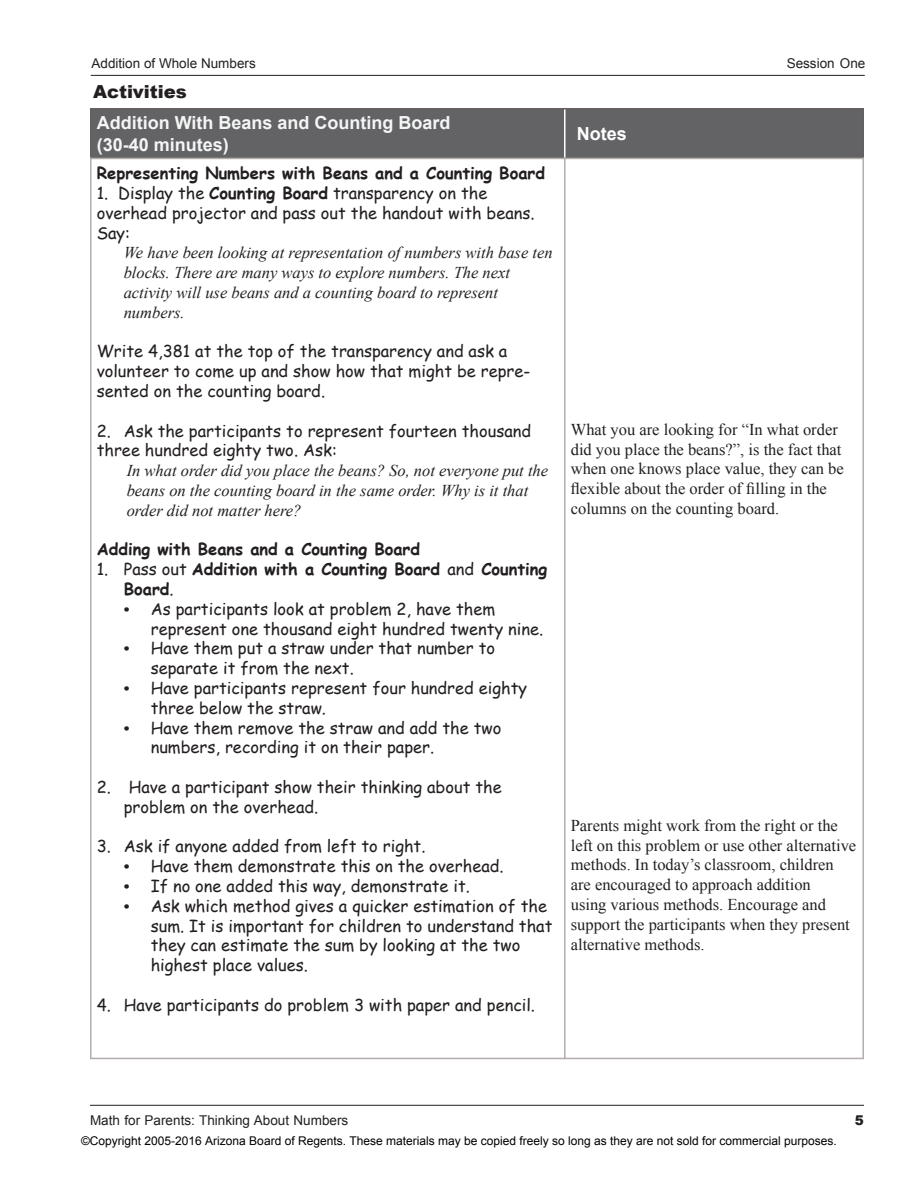
<style>
.page{position:relative;width:918px;height:1188px;background:#fff}
.page>*{position:absolute;margin:0;border:0;box-sizing:border-box;transform-origin:0 0}
.t1{font:700 18px "Arial";color:#f4f5f5}
.t2{font:900 18px "Arial";color:#231f20}
.t3{font:700 18px "Arial";color:#fff}
.t4{font:16.5px/19.8px "Comic Sans MS";color:#231f20}
.t5{font:16.5px/19.8px "Times New Roman";color:#231f20}
.Body_Text_2{font:italic 16.5px/19.8px "Times New Roman";color:#231f20}
.t6{font:700 16.5px/19.8px "Comic Sans MS";color:#231f20}
.t7{font:13.5px "Arial";color:#231f20}
.t8{font:900 13.5px "Arial";color:#231f20}
.t9{font:12px "Arial";color:#000}
.s1{font-weight:700}
.s2{font-weight:400}
.s3{font-family:"Times New Roman";font-weight:700}
</style>
<div class="page">
<hr style="left:91px;top:75px;width:774px;height:1px;background:#231f20">
<hr style="left:90px;top:1105px;width:774px;height:1px;background:#231f20">
<hr style="left:90px;top:108px;width:475px;height:2px;background:#675f5d">
<hr style="left:90px;top:110px;width:2px;height:48px;background:#675f5d">
<hr style="left:565px;top:108px;width:299px;height:2px;background:#675f5d">
<hr style="left:862px;top:110px;width:2px;height:48px;background:#675f5d">
<hr style="left:90px;top:158px;width:474px;height:1px;background:#b3adab">
<hr style="left:90px;top:159px;width:2px;height:899px;background:#b3adab">
<hr style="left:566px;top:158px;width:298px;height:1px;background:#b3adab">
<hr style="left:564px;top:158px;width:2px;height:901px;background:#b3adab">
<div style="left:91px;top:109px;width:772px;height:49px;background:#636366"></div>
<hr style="left:862px;top:159px;width:2px;height:899px;background:#b3adab">
<hr style="left:90px;top:1058px;width:474px;height:1px;background:#b3adab">
<hr style="left:566px;top:1058px;width:298px;height:1px;background:#b3adab">
<p class="t7" style="left:92px;top:56px;width:166px">Addition of Whole Numbers</p>
<p class="t7" style="left:787px;top:56px;width:80px">Session One</p>
<p class="t2" style="left:93px;top:82px;width:95px">Activities</p>
<p class="t1" style="left:97px;top:113px;width:355px">Addition With Beans and Counting Board</p>
<p class="t1" style="left:97px;top:135px;width:134px">(30-40 minutes)</p>
<p class="t6" style="left:97px;top:163px;width:450px">Representing Numbers with Beans and a Counting Board</p>
<p class="t4" style="left:97px;top:182px;width:439px">1. Display the <span class="s1">Counting Board</span> transparency on the overhead projector and pass out the handout with beans.</p>
<p class="t4" style="left:97px;top:222px;width:35px">Say:</p>
<p class="Body_Text_2" style="left:124px;top:243px;width:430px">We have been looking at representation of numbers with base ten blocks. There are many ways to explore numbers. The next</p>
<p class="Body_Text_2" style="left:124px;top:282px;width:376px">activity will use beans and a counting board to represent numbers.</p>
<p class="t4" style="left:97px;top:341px;width:412px">Write 4,381 at the top of the transparency and ask a</p>
<p class="t4" style="left:97px;top:361px;width:435px">volunteer to come up and show how that might be repre&shy;sented on the counting board.</p>
<p class="t4" style="left:97px;top:420px;width:436px">2. Ask the participants to represent fourteen thousand</p>
<p class="t4" style="left:97px;top:440px;width:242px">three hundred eighty two. Ask:</p>
<p class="Body_Text_2" style="left:127px;top:461px;width:423px">In what order did you place the beans? So, not everyone put the beans on the counting board in the same order. Why is it that order did not matter here?</p>
<p class="t6" style="left:97px;top:539px;width:325px">Adding with Beans and a Counting Board</p>
<p class="t6" style="left:124px;top:559px;width:425px;text-indent:-27px"><span class="s2">1. Pass out</span> Addition with a Counting Board <span class="s2">and</span> Counting<br>Board<span class="s2">.</span></p>
<p class="t4" style="left:151px;top:598px;width:394px;text-indent:-27px"><span class="s3">•</span> As participants look at problem 2, have them represent one thousand eight hundred twenty nine.</p>
<p class="t4" style="left:151px;top:638px;width:346px;text-indent:-27px"><span class="s3">•</span> Have them put a straw under that number to separate it from the next.</p>
<p class="t4" style="left:151px;top:677px;width:378px;text-indent:-27px"><span class="s3">•</span> Have participants represent four hundred eighty three below the straw.</p>
<p class="t4" style="left:151px;top:717px;width:352px;text-indent:-27px"><span class="s3">•</span> Have them remove the straw and add the two numbers, recording it on their paper.</p>
<p class="t4" style="left:124px;top:776px;width:379px;text-indent:-27px">2. Have a participant show their thinking about the problem on the overhead.</p>
<p class="t4" style="left:97px;top:836px;width:330px">3. Ask if anyone added from left to right.</p>
<p class="t4" style="left:124px;top:856px;width:381px"><span class="s3">•</span> Have them demonstrate this on the overhead.</p>
<p class="t4" style="left:124px;top:875px;width:348px"><span class="s3">•</span> If no one added this way, demonstrate it.</p>
<p class="t4" style="left:151px;top:895px;width:403px;text-indent:-27px"><span class="s3">•</span> Ask which method gives a quicker estimation of the sum. It is important for children to understand that they can estimate the sum by looking at the two highest place values.</p>
<p class="t4" style="left:97px;top:994px;width:440px">4. Have participants do problem 3 with paper and pencil.</p>
<p class="t3" style="left:577px;top:124px;width:52px">Notes</p>
<p class="t5" style="left:571px;top:419px;width:275px">What you are looking for “In what order did you place the beans?”, is the fact that when one knows place value, they can be flexible about the order of filling in the columns on the counting board.</p>
<p class="t5" style="left:571px;top:815px;width:287px">Parents might work from the right or the left on this problem or use other alternative methods. In today’s classroom, children are encouraged to approach addition<br>using various methods. Encourage and support the participants when they present alternative methods.</p>
<p class="t7" style="left:90px;top:1113px;width:260px">Math for Parents: Thinking About Numbers</p>
<p class="t8" style="left:855px;top:1113px;width:11px">5</p>
<p class="t9" style="left:81px;top:1133px;width:757px">©Copyright 2005-2016 Arizona Board of Regents. These materials may be copied freely so long as they are not sold for commercial purposes.</p>
</div>
